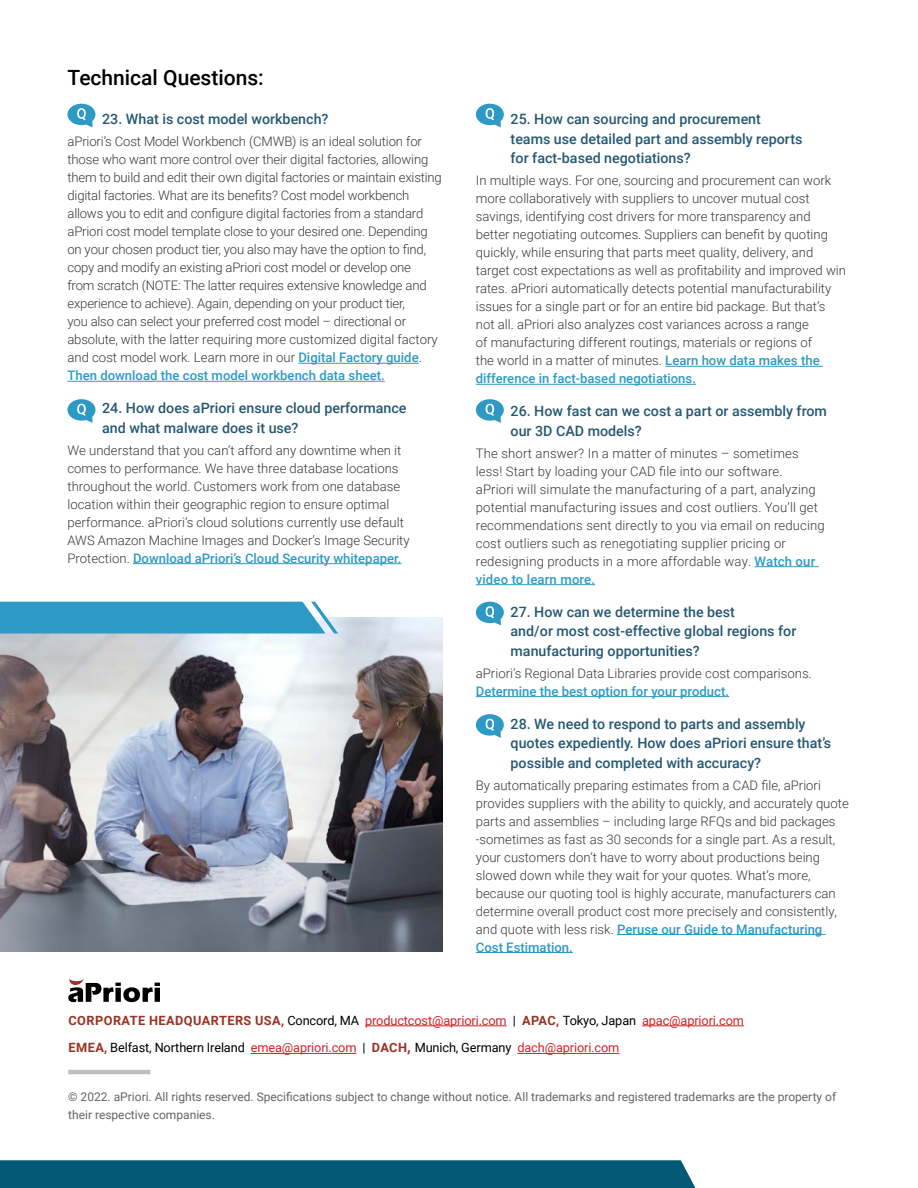
<style>
.page{position:relative;width:918px;height:1188px;background:#fff}
.page>*{position:absolute;margin:0;border:0;box-sizing:border-box;transform-origin:0 0}
.t1{font:500 21px "Roboto";color:#000}
.t2{font:500 14.25px/19.5px "Roboto";color:#265873}
.t3{font:300 13.2px/18px "Roboto";color:#383839}
.t4{font:500 13.2px "Roboto";color:#2d9ac6}
.t5{font:12.75px/27.6px "Roboto";letter-spacing:-.01em;color:#d42227}
.t6{font:12px/18px "Roboto";color:#636466}
.s1{font-weight:500;color:#2d9ac6}
.s2{font-weight:700;color:#9a3324}
.s3{color:#000}
.s4{font-weight:700;font-size:15px;color:#9a3324}
</style>
<div class="page">
<div style="left:0;top:1160px;width:696px;height:28px;background:#035876"></div>
<svg style="left:68px;top:979px;width:92px;height:23px"></svg>
<hr style="left:68px;top:1070px;width:82px;height:4px;background:#bfbfbf">
<hr style="left:365px;top:1026px;width:142px;height:1px;background:#d42227">
<hr style="left:642px;top:1026px;width:102px;height:1px;background:#d42227">
<hr style="left:251px;top:1053px;width:105px;height:1px;background:#d42227">
<hr style="left:517px;top:1053px;width:102px;height:1px;background:#d42227">
<hr style="left:298px;top:363px;width:121px;height:1px;background:#2d9ac6">
<hr style="left:68px;top:381px;width:317px;height:1px;background:#2d9ac6">
<hr style="left:133px;top:563px;width:268px;height:1px;background:#2d9ac6">
<hr style="left:665px;top:366px;width:158px;height:1px;background:#2d9ac6">
<hr style="left:476px;top:384px;width:220px;height:1px;background:#2d9ac6">
<hr style="left:755px;top:566px;width:64px;height:1px;background:#2d9ac6">
<hr style="left:476px;top:584px;width:119px;height:1px;background:#2d9ac6">
<hr style="left:476px;top:696px;width:253px;height:1px;background:#2d9ac6">
<hr style="left:617px;top:934px;width:209px;height:1px;background:#2d9ac6">
<hr style="left:476px;top:952px;width:97px;height:1px;background:#2d9ac6">
<svg style="left:67px;top:399px;width:28px;height:24px"></svg>
<svg style="left:476px;top:602px;width:28px;height:23px"></svg>
<svg style="left:476px;top:714px;width:28px;height:24px"></svg>
<svg style="left:67px;top:104px;width:28px;height:23px"></svg>
<svg style="left:476px;top:104px;width:28px;height:23px"></svg>
<img style="left:0;top:618px;width:442px;height:334px">
<svg style="left:0;top:602px;width:338px;height:32px;background:#3aa0c9"></svg>
<svg style="left:476px;top:399px;width:28px;height:24px"></svg>
<h1 class="t1" style="left:68px;top:63px;width:198px">Technical Questions:</h1>
<p class="t2" style="left:102px;top:109px;width:228px">23. What is cost model workbench?</p>
<p class="t3" style="left:68px;top:132px;width:376px">aPriori’s Cost Model Workbench (CMWB) is an ideal solution for those who want more control over their digital factories, allowing them to build and edit their own digital factories or maintain existing digital factories. What are its benefits? Cost model workbench allows you to edit and configure digital factories from a standard aPriori cost model template close to your desired one. Depending on your chosen product tier, you also may have the option to find, copy and modify an existing aPriori cost model or develop one<br>from scratch (NOTE: The latter requires extensive knowledge and experience to achieve). Again, depending on your product tier,<br>you also can select your preferred cost model – directional or absolute, with the latter requiring more customized digital factory and cost model work. Learn more in our <span class="s1">Digital Factory guide</span>.<br><span class="s1">Then download the cost model workbench data sheet.</span></p>
<p class="t2" style="left:102px;top:398px;width:306px">24. How does aPriori ensure cloud performance and what malware does it use?</p>
<p class="t3" style="left:68px;top:441px;width:344px">We understand that you can’t afford any downtime when it comes to performance. We have three database locations throughout the world. Customers work from one database location within their geographic region to ensure optimal performance. aPriori’s cloud solutions currently use default AWS Amazon Machine Images and Docker’s Image Security Protection. <span class="s1">Download aPriori’s Cloud Security whitepaper.</span></p>
<p class="t2" style="left:511px;top:109px;width:293px">25. How can sourcing and procurement teams use detailed part and assembly reports for fact-based negotiations?</p>
<p class="t3" style="left:476px;top:171px;width:372px">In multiple ways. For one, sourcing and procurement can work more collaboratively with suppliers to uncover mutual cost savings, identifying cost drivers for more transparency and better negotiating outcomes. Suppliers can benefit by quoting quickly, while ensuring that parts meet quality, delivery, and target cost expectations as well as profitability and improved win rates. aPriori automatically detects potential manufacturability issues for a single part or for an entire bid package. But that’s not all. aPriori also analyzes cost variances across a range<br>of manufacturing different routings, materials or regions of<br>the world in a matter of minutes. <span class="s1">Learn how data makes the difference in fact-based negotiations.</span></p>
<p class="t2" style="left:511px;top:401px;width:318px">26. How fast can we cost a part or assembly from our 3D CAD models?</p>
<p class="t3" style="left:476px;top:444px;width:350px">The short answer? In a matter of minutes – sometimes less! Start by loading your CAD file into our software.<br>aPriori will simulate the manufacturing of a part, analyzing potential manufacturing issues and cost outliers. You’ll get recommendations sent directly to you via email on reducing cost outliers such as renegotiating supplier pricing or redesigning products in a more affordable way. <span class="s1">Watch our video to learn more.</span></p>
<p class="t2" style="left:511px;top:601px;width:287px">27. How can we determine the best<br>and/or most cost-effective global regions for manufacturing opportunities?</p>
<p class="t3" style="left:476px;top:663px;width:337px">aPriori’s Regional Data Libraries provide cost comparisons.</p>
<p class="t4" style="left:476px;top:682px;width:255px">Determine the best option for your product.</p>
<p class="t2" style="left:511px;top:713px;width:322px">28. We need to respond to parts and assembly quotes expediently. How does aPriori ensure that’s possible and completed with accuracy?</p>
<p class="t3" style="left:476px;top:775px;width:375px">By automatically preparing estimates from a CAD file, aPriori provides suppliers with the ability to quickly, and accurately quote parts and assemblies – including large RFQs and bid packages -sometimes as fast as 30 seconds for a single part. As a result, your customers don’t have to worry about productions being slowed down while they wait for your quotes. What’s more, because our quoting tool is highly accurate, manufacturers can determine overall product cost more precisely and consistently, and quote with less risk. <span class="s1">Peruse our Guide to Manufacturing Cost Estimation.</span></p>
<p class="t5" style="left:68px;top:1006px;width:677px"><span class="s2">CORPORATE HEADQUARTERS USA,</span> <span class="s3">Concord, MA</span> productcost@apriori.com <span class="s3">|</span> <span class="s2">APAC,</span> <span class="s3">Tokyo, Japan</span> apac@apriori.com<br><span class="s2">EMEA,</span> <span class="s3">Belfast, Northern Ireland</span> emea@apriori.com <span class="s3">|</span> <span class="s2">DACH</span><span class="s4">,</span> <span class="s3">Munich, Germany</span> dach@apriori.com</p>
<p class="t6" style="left:68px;top:1087px;width:770px">© 2022. aPriori. All rights reserved. Specifications subject to change without notice. All trademarks and registered trademarks are the property of their respective companies.</p>
</div>
